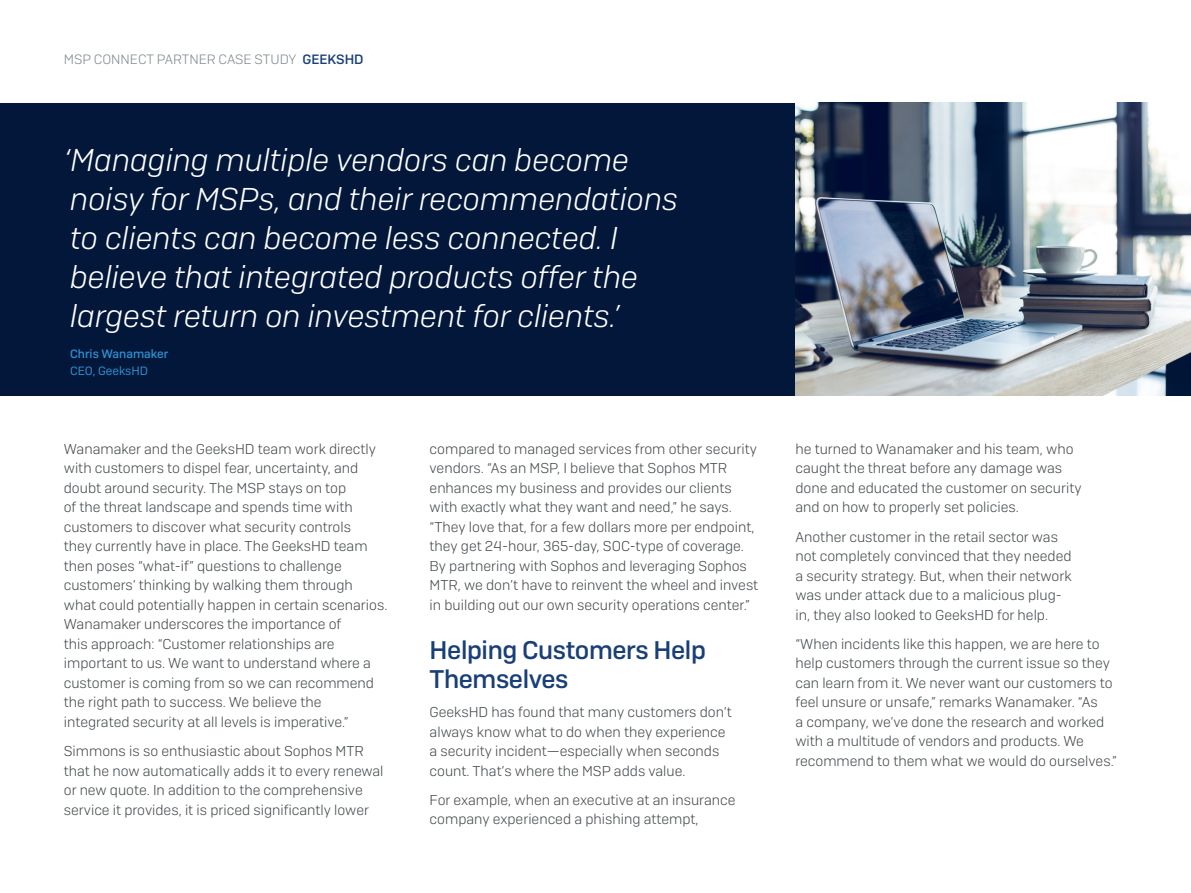
<style>
.page{position:relative;width:1191px;height:893px;background:#fff}
.page>*{position:absolute;margin:0;border:0;box-sizing:border-box;transform-origin:0 0}
.Quote__Reverse{font:italic 300 31.5px/39px "Sophos Sans";color:#fff}
.Subheading{font:500 25.5px/29.2px "Sophos Sans";letter-spacing:-.015em;color:#193f77}
.Body_Copy{font:300 14.25px/19.5px "Sophos Sans";color:#43494d}
.t1{font:300 13.5px "Sophos Sans";color:#81898e}
.Accreditation{font:500 12px "Sophos Sans";color:#308ecd}
.Accreditation-2{font:12px "Sophos Sans";color:#308ecd}
.s1{font-weight:500;color:#193f77}
</style>
<div class="page">
<div style="left:0;top:103px;width:795px;height:292px;background:#02173a"></div>
<img style="left:795px;top:103px;width:396px;height:292px">
<p class="t1" style="left:64px;top:51px;width:301px">MSP CONNECT PARTNER CASE STUDY <span class="s1">GEEKSHD</span></p>
<p class="Quote__Reverse" style="left:64px;top:140px;width:616px">‘Managing multiple vendors can become noisy for MSPs, and their recommendations to clients can become less connected. I believe that integrated products offer the largest return on investment for clients.’</p>
<p class="Accreditation" style="left:70px;top:347px;width:100px">Chris Wanamaker</p>
<p class="Accreditation-2" style="left:70px;top:364px;width:79px">CEO, GeeksHD</p>
<p class="Body_Copy" style="left:64px;top:439px;width:325px">Wanamaker and the GeeksHD team work directly with customers to dispel fear, uncertainty, and doubt around security. The MSP stays on top<br>of the threat landscape and spends time with customers to discover what security controls<br>they currently have in place. The GeeksHD team then poses “what-if” questions to challenge customers’ thinking by walking them through what could potentially happen in certain scenarios.<br>Wanamaker underscores the importance of<br>this approach: “Customer relationships are important to us. We want to understand where a customer is coming from so we can recommend the right path to success. We believe the integrated security at all levels is imperative.”</p>
<p class="Body_Copy" style="left:64px;top:741px;width:321px">Simmons is so enthusiastic about Sophos MTR that he now automatically adds it to every renewal or new quote. In addition to the comprehensive service it provides, it is priced significantly lower</p>
<p class="Body_Copy" style="left:429px;top:439px;width:330px">compared to managed services from other security vendors. “As an MSP, I believe that Sophos MTR enhances my business and provides our clients with exactly what they want and need,” he says. “They love that, for a few dollars more per endpoint, they get 24-hour, 365-day, SOC-type of coverage.<br>By partnering with Sophos and leveraging Sophos MTR, we don’t have to reinvent the wheel and invest in building out our own security operations center.”</p>
<p class="Subheading" style="left:429px;top:635px;width:278px">Helping Customers Help<br>Themselves</p>
<p class="Body_Copy" style="left:429px;top:702px;width:304px">GeeksHD has found that many customers don’t always know what to do when they experience a security incident—especially when seconds count. That’s where the MSP adds value.</p>
<p class="Body_Copy" style="left:429px;top:790px;width:307px">For example, when an executive at an insurance company experienced a phishing attempt,</p>
<p class="Body_Copy" style="left:795px;top:439px;width:288px">he turned to Wanamaker and his team, who caught the threat before any damage was done and educated the customer on security and on how to properly set policies.</p>
<p class="Body_Copy" style="left:795px;top:527px;width:278px">Another customer in the retail sector was not completely convinced that they needed a security strategy. But, when their network was under attack due to a malicious plug&shy;in, they also looked to GeeksHD for help.</p>
<p class="Body_Copy" style="left:795px;top:634px;width:323px">“When incidents like this happen, we are here to help customers through the current issue so they can learn from it. We never want our customers to feel unsure or unsafe,” remarks Wanamaker. “As<br>a company, we’ve done the research and worked with a multitude of vendors and products. We recommend to them what we would do ourselves.”</p>
</div>
